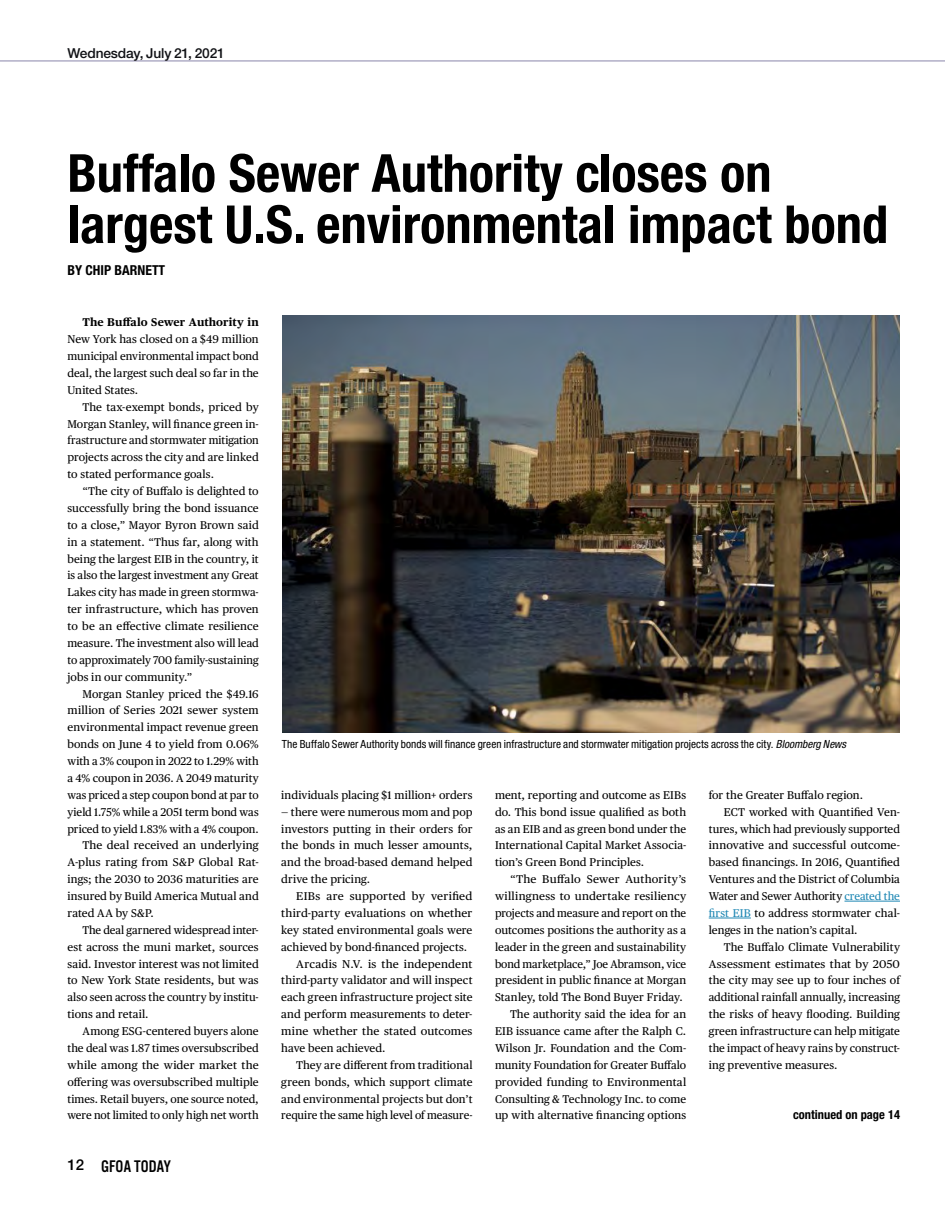
<style>
.page{position:relative;width:945px;height:1215px;background:#fff}
.page>*{position:absolute;margin:0;border:0;box-sizing:border-box;transform-origin:0 0}
.t1{font:700 condensed 52.5px/51.2px "Helvetica Neue LT Std";color:#000}
.t2{font:17.5px "Alternate Got No 3 D";color:#000}
.t3{font:500 13.75px "Helvetica Neue LT Std";letter-spacing:-.01em;color:#101115}
.t4{font:700 condensed 13.75px "Helvetica Neue LT Std";color:#000}
.t5{font:700 condensed 12.5px "Helvetica Neue LT Std";color:#000}
.t6{font:11.25px/16.9px "Publico Text";letter-spacing:.005em;color:#000;text-align:justify}
.t7{font:condensed 11.25px "Helvetica Neue LT Std";letter-spacing:.005em;color:#000}
.t8{font:11.25px "Publico Text";letter-spacing:-.015em;color:#000}
.t9{font:700 11.25px "Publico Text";letter-spacing:.005em;color:#000}
.t10{font:11.25px "Publico Text";letter-spacing:.025em;color:#000}
.s1{font-family:"Helvetica Neue LT Std";font-weight:500;font-size:15px}
.s2{font-style:italic}
.s3{color:#2088b4}
</style>
<div class="page">
<hr style="left:0;top:61px;width:945px;height:1px;background:#8985aa">
<hr style="left:845px;top:901px;width:55px;height:1px;background:#2088b4">
<hr style="left:709px;top:918px;width:42px;height:1px;background:#2088b4">
<img style="left:282px;top:316px;width:618px;height:417px">
<p class="t3" style="left:68px;top:45px;width:159px">Wednesday, July 21, 2021</p>
<h1 class="t1" style="left:68px;top:147px;width:822px">Buffalo Sewer Authority closes on largest U.S. environmental impact bond</h1>
<p class="t4" style="left:68px;top:262px;width:99px">BY CHIP BARNETT</p>
<p class="t9" style="left:83px;top:314px;width:178px">The Buffalo Sewer Authority in</p>
<p class="t6" style="left:67px;top:330px;width:193px">New York has closed on a $49 million municipal environmental impact bond deal, the largest such deal so far in the United States.</p>
<p class="t6" style="left:68px;top:398px;width:193px;text-indent:15px">The tax-exempt bonds, priced by Morgan Stanley, will finance green in&shy;frastructure and stormwater mitigation projects across the city and are linked to stated performance goals.</p>
<p class="t6" style="left:68px;top:482px;width:193px;text-indent:15px">“The city of Buffalo is delighted to successfully bring the bond issuance to a close,” Mayor Byron Brown said in a statement. “Thus far, along with being the largest EIB in the country, it is also the largest investment any Great Lakes city has made in green stormwa&shy;ter infrastructure, which has proven to be an effective climate resilience measure. The investment also will lead to approximately 700 family-sustaining jobs in our community.”</p>
<p class="t6" style="left:83px;top:684px;width:178px">Morgan Stanley priced the $49.16</p>
<p class="t6" style="left:68px;top:701px;width:193px">million of Series 2021 sewer system</p>
<p class="t6" style="left:68px;top:718px;width:193px">environmental impact revenue green</p>
<p class="t6" style="left:68px;top:735px;width:193px">bonds on June 4 to yield from 0.06%</p>
<p class="t6" style="left:68px;top:752px;width:193px">with a 3% coupon in 2022 to 1.29% with</p>
<p class="t6" style="left:68px;top:769px;width:193px">a 4% coupon in 2036. A 2049 maturity</p>
<p class="t6" style="left:68px;top:786px;width:193px">was priced a step coupon bond at par to</p>
<p class="t6" style="left:68px;top:803px;width:193px">yield 1.75% while a 2051 term bond was</p>
<p class="t6" style="left:68px;top:819px;width:193px">priced to yield 1.83% with a 4% coupon.</p>
<p class="t6" style="left:83px;top:836px;width:178px">The deal received an underlying</p>
<p class="t6" style="left:68px;top:853px;width:193px">A-plus rating from S&amp;P Global Rat-</p>
<p class="t6" style="left:68px;top:870px;width:193px">ings; the 2030 to 2036 maturities are</p>
<p class="t6" style="left:68px;top:887px;width:193px">insured by Build America Mutual and</p>
<p class="t6" style="left:68px;top:904px;width:88px">rated AA by S&amp;P.</p>
<p class="t6" style="left:83px;top:921px;width:178px">The deal garnered widespread inter-</p>
<p class="t6" style="left:68px;top:938px;width:193px">est across the muni market, sources</p>
<p class="t6" style="left:68px;top:954px;width:193px">said. Investor interest was not limited</p>
<p class="t6" style="left:68px;top:971px;width:193px">to New York State residents, but was</p>
<p class="t6" style="left:68px;top:988px;width:193px">also seen across the country by institu-</p>
<p class="t6" style="left:68px;top:1005px;width:83px">tions and retail.</p>
<p class="t6" style="left:83px;top:1022px;width:178px">Among ESG-centered buyers alone</p>
<p class="t6" style="left:68px;top:1039px;width:193px">the deal was 1.87 times oversubscribed</p>
<p class="t6" style="left:68px;top:1056px;width:193px">while among the wider market the</p>
<p class="t6" style="left:68px;top:1073px;width:193px">offering was oversubscribed multiple</p>
<p class="t6" style="left:68px;top:1089px;width:193px">times. Retail buyers, one source noted,</p>
<p class="t6" style="left:68px;top:1106px;width:193px">were not limited to only high net worth</p>
<h2 class="t2" style="left:68px;top:1157px;width:105px"><span class="s1">12</span> GFOA TODAY</h2>
<p class="t7" style="left:282px;top:738px;width:566px">The Buffalo Sewer Authority bonds will finance green infrastructure and stormwater mitigation projects across the city. <span class="s2">Bloomberg News</span></p>
<p class="t6" style="left:281px;top:786px;width:193px">individuals placing $1 million+ orders</p>
<p class="t6" style="left:281px;top:803px;width:193px">— there were numerous mom and pop investors putting in their orders for the bonds in much lesser amounts, and the broad-based demand helped drive the pricing.</p>
<p class="t10" style="left:296px;top:888px;width:178px">EIBs are supported by verified</p>
<p class="t6" style="left:281px;top:904px;width:193px">third-party evaluations on whether</p>
<p class="t6" style="left:281px;top:921px;width:193px">key stated environmental goals were</p>
<p class="t6" style="left:281px;top:938px;width:187px">achieved by bond-financed projects.</p>
<p class="t6" style="left:296px;top:954px;width:178px">Arcadis N.V. is the independent</p>
<p class="t6" style="left:281px;top:971px;width:193px">third-party validator and will inspect</p>
<p class="t6" style="left:281px;top:988px;width:193px">each green infrastructure project site</p>
<p class="t6" style="left:281px;top:1005px;width:193px">and perform measurements to deter-</p>
<p class="t6" style="left:281px;top:1022px;width:193px">mine whether the stated outcomes</p>
<p class="t6" style="left:281px;top:1039px;width:106px">have been achieved.</p>
<p class="t6" style="left:296px;top:1056px;width:178px">They are different from traditional</p>
<p class="t6" style="left:281px;top:1073px;width:193px">green bonds, which support climate</p>
<p class="t6" style="left:281px;top:1089px;width:193px">and environmental projects but don’t</p>
<p class="t6" style="left:281px;top:1106px;width:193px">require the same high level of measure-</p>
<p class="t6" style="left:495px;top:786px;width:193px">ment, reporting and outcome as EIBs do. This bond issue qualified as both as an EIB and as green bond under the International Capital Market Associa&shy;tion’s Green Bond Principles.</p>
<p class="t6" style="left:510px;top:870px;width:178px">“The Buffalo Sewer Authority’s</p>
<p class="t6" style="left:495px;top:887px;width:193px">willingness to undertake resiliency</p>
<p class="t8" style="left:495px;top:904px;width:193px">projects and measure and report on the</p>
<p class="t6" style="left:495px;top:921px;width:193px">outcomes positions the authority as a</p>
<p class="t6" style="left:495px;top:938px;width:193px">leader in the green and sustainability</p>
<p class="t6" style="left:495px;top:954px;width:193px">bond marketplace,” Joe Abramson, vice</p>
<p class="t6" style="left:495px;top:971px;width:193px">president in public finance at Morgan</p>
<p class="t6" style="left:495px;top:988px;width:189px">Stanley, told The Bond Buyer Friday.</p>
<p class="t6" style="left:510px;top:1005px;width:178px">The authority said the idea for an</p>
<p class="t6" style="left:495px;top:1022px;width:193px">EIB issuance came after the Ralph C.</p>
<p class="t6" style="left:495px;top:1039px;width:193px">Wilson Jr. Foundation and the Com-</p>
<p class="t6" style="left:495px;top:1056px;width:193px">munity Foundation for Greater Buffalo</p>
<p class="t6" style="left:495px;top:1073px;width:193px">provided funding to Environmental</p>
<p class="t6" style="left:495px;top:1089px;width:193px">Consulting &amp; Technology Inc. to come</p>
<p class="t6" style="left:495px;top:1106px;width:193px">up with alternative financing options</p>
<p class="t6" style="left:709px;top:786px;width:156px">for the Greater Buffalo region.</p>
<p class="t6" style="left:724px;top:803px;width:178px">ECT worked with Quantified Ven-</p>
<p class="t6" style="left:709px;top:819px;width:193px">tures, which had previously supported</p>
<p class="t6" style="left:709px;top:836px;width:193px">innovative and successful outcome-</p>
<p class="t6" style="left:709px;top:853px;width:193px">based financings. In 2016, Quantified</p>
<p class="t6" style="left:709px;top:870px;width:193px">Ventures and the District of Columbia</p>
<p class="t6" style="left:709px;top:887px;width:193px">Water and Sewer Authority <span class="s3">created the</span></p>
<p class="t6" style="left:709px;top:904px;width:193px"><span class="s3">first EIB</span> to address stormwater chal-</p>
<p class="t6" style="left:709px;top:921px;width:150px">lenges in the nation’s capital.</p>
<p class="t6" style="left:724px;top:938px;width:178px">The Buffalo Climate Vulnerability</p>
<p class="t6" style="left:709px;top:954px;width:193px">Assessment estimates that by 2050</p>
<p class="t6" style="left:709px;top:971px;width:193px">the city may see up to four inches of</p>
<p class="t6" style="left:709px;top:988px;width:193px">additional rainfall annually, increasing</p>
<p class="t6" style="left:709px;top:1005px;width:193px">the risks of heavy flooding. Building</p>
<p class="t6" style="left:709px;top:1022px;width:193px">green infrastructure can help mitigate</p>
<p class="t6" style="left:709px;top:1039px;width:193px">the impact of heavy rains by construct-</p>
<p class="t6" style="left:709px;top:1056px;width:130px">ing preventive measures.</p>
<p class="t5" style="left:793px;top:1107px;width:108px">continued on page 14</p>
</div>
